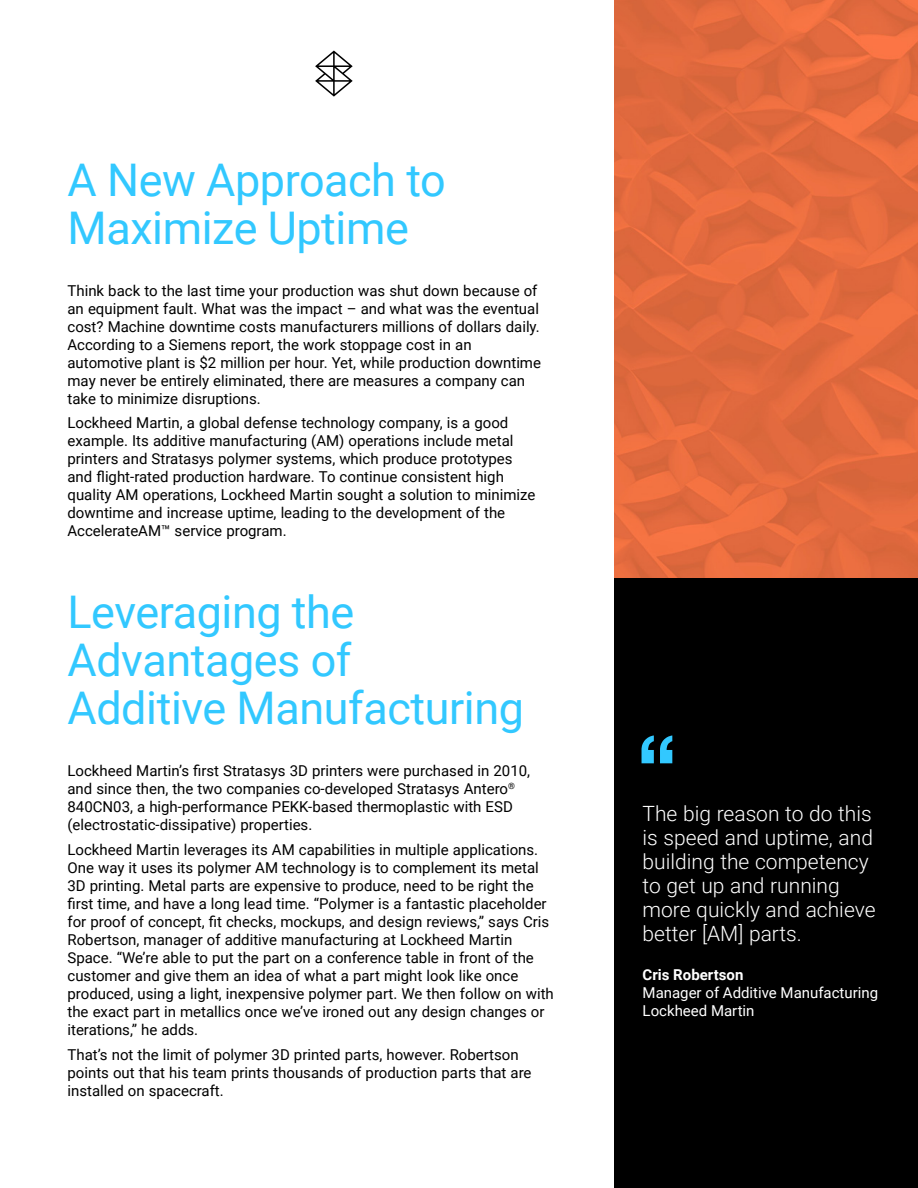
<style>
.page{position:relative;width:918px;height:1188px;background:#fff}
.page>*{position:absolute;margin:0;border:0;box-sizing:border-box;transform-origin:0 0}
.t1{font:45px/48px "Roboto";letter-spacing:-.01em;color:#32c8ff}
.t2{font:300 21px/24px "Roboto";color:#fff}
.t3{font:15px/18px "Roboto";color:#000}
.t4{font:15px/18px "Roboto";color:#fff}
.t5{font:700 15px "Roboto";color:#fff}
</style>
<div class="page">
<div style="left:615px;top:578px;width:303px;height:610px;background:#000"></div>
<img style="left:615px;top:0;width:303px;height:577px">
<svg style="left:641px;top:735px;width:31px;height:28px"></svg>
<svg style="left:315px;top:51px;width:38px;height:46px"></svg>
<h1 class="t1" style="left:68px;top:154px;width:380px">A New Approach to<br>Maximize Uptime</h1>
<p class="t3" style="left:68px;top:281px;width:475px">Think back to the last time your production was shut down because of an equipment fault. What was the impact – and what was the eventual cost? Machine downtime costs manufacturers millions of dollars daily.<br>According to a Siemens report, the work stoppage cost in an automotive plant is $2 million per hour. Yet, while production downtime may never be entirely eliminated, there are measures a company can take to minimize disruptions.</p>
<p class="t3" style="left:68px;top:413px;width:469px">Lockheed Martin, a global defense technology company, is a good example. Its additive manufacturing (AM) operations include metal printers and Stratasys polymer systems, which produce prototypes and flight-rated production hardware. To continue consistent high quality AM operations, Lockheed Martin sought a solution to minimize downtime and increase uptime, leading to the development of the AccelerateAM™ service program.</p>
<h1 class="t1" style="left:68px;top:586px;width:458px">Leveraging the<br>Advantages of<br>Additive Manufacturing</h1>
<p class="t3" style="left:67px;top:761px;width:464px">Lockheed Martin’s first Stratasys 3D printers were purchased in 2010, and since then, the two companies co-developed Stratasys Antero<sup>® </sup>840CN03, a high-performance PEKK-based thermoplastic with ESD (electrostatic-dissipative) properties.</p>
<p class="t3" style="left:67px;top:840px;width:488px">Lockheed Martin leverages its AM capabilities in multiple applications.<br>One way it uses its polymer AM technology is to complement its metal 3D printing. Metal parts are expensive to produce, need to be right the first time, and have a long lead time. “Polymer is a fantastic placeholder for proof of concept, fit checks, mockups, and design reviews,” says Cris Robertson, manager of additive manufacturing at Lockheed Martin Space. “We’re able to put the part on a conference table in front of the customer and give them an idea of what a part might look like once produced, using a light, inexpensive polymer part. We then follow on with the exact part in metallics once we’ve ironed out any design changes or iterations,” he adds.</p>
<p class="t3" style="left:67px;top:1045px;width:466px">That’s not the limit of polymer 3D printed parts, however. Robertson points out that his team prints thousands of production parts that are installed on spacecraft.</p>
<h2 class="t2" style="left:643px;top:801px;width:234px">The big reason to do this is speed and uptime, and building the competency to get up and running more quickly and achieve better [AM] parts.</h2>
<p class="t5" style="left:643px;top:964px;width:102px">Cris Robertson</p>
<p class="t4" style="left:643px;top:983px;width:237px">Manager of Additive Manufacturing<br>Lockheed Martin</p>
</div>
